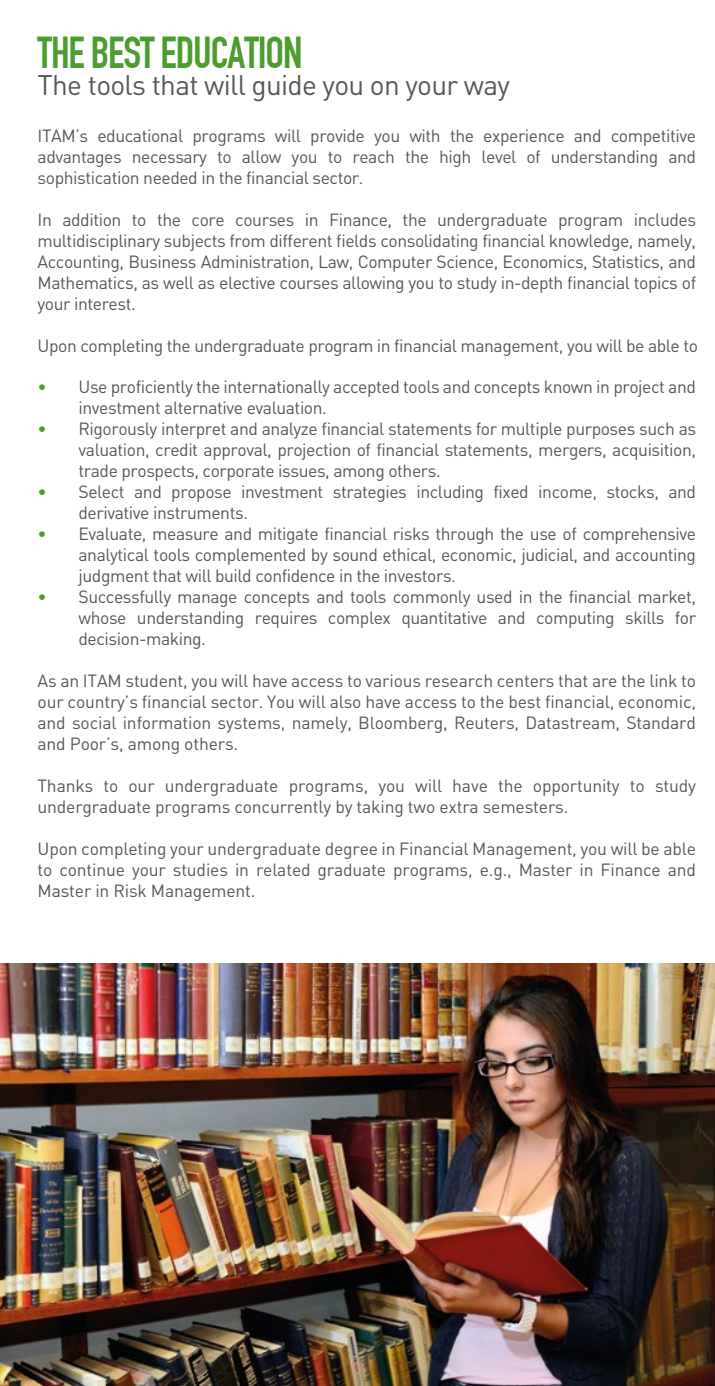
<style>
.page{position:relative;width:715px;height:1386px;background:#fff}
.page>*{position:absolute;margin:0;border:0;box-sizing:border-box;transform-origin:0 0}
.t1{font:700 43.75px "DIN Condensed";letter-spacing:-.025em;color:#4c9c2e}
.t2{font:28px "DIN Pro";letter-spacing:-.025em;color:#575756}
.t3{font:17.5px/21px "DIN Pro";letter-spacing:-.025em;color:#575756;text-align:justify}
.t4{font:17.5px "DIN Pro";color:#4c9c2e}
</style>
<div class="page">
<img style="left:0;top:963px;width:714px;height:423px">
<img style="left:628px;top:963px;width:86px;height:135px">
<h1 class="t1" style="left:38px;top:27px;width:266px">THE BEST EDUCATION</h1>
<h2 class="t2" style="left:38px;top:63px;width:473px">The tools that will guide you on your way</h2>
<p class="t3" style="left:38px;top:123px;width:659px">ITAM’s educational programs will provide you with the experience and competitive advantages necessary to allow you to reach the high level of understanding and sophistication needed in the financial sector.</p>
<p class="t3" style="left:38px;top:207px;width:659px">In addition to the core courses in Finance, the undergraduate program includes multidisciplinary subjects from different fields consolidating financial knowledge, namely, Accounting, Business Administration, Law, Computer Science, Economics, Statistics, and Mathematics, as well as elective courses allowing you to study in-depth financial topics of your interest.</p>
<p class="t3" style="left:38px;top:333px;width:661px">Upon completing the undergraduate program in financial management, you will be able to</p>
<p class="t3" style="left:78px;top:374px;width:618px;text-align:left">Use proficiently the internationally accepted tools and concepts known in project and investment alternative evaluation.<br>Rigorously interpret and analyze financial statements for multiple purposes such as valuation, credit approval, projection of financial statements, mergers, acquisition, trade prospects, corporate issues, among others.<br>Select and propose investment strategies including fixed income, stocks, and derivative instruments.<br>Evaluate, measure and mitigate financial risks through the use of comprehensive analytical tools complemented by sound ethical, economic, judicial, and accounting judgment that will build confidence in the investors.<br>Successfully manage concepts and tools commonly used in the financial market, whose understanding requires complex quantitative and computing skills for decision-making.</p>
<p class="t4" style="left:38px;top:373px;width:11px">•</p>
<p class="t4" style="left:38px;top:415px;width:11px">•</p>
<p class="t4" style="left:38px;top:478px;width:11px">•</p>
<p class="t4" style="left:38px;top:520px;width:11px">•</p>
<p class="t4" style="left:38px;top:583px;width:11px">•</p>
<p class="t3" style="left:38px;top:669px;width:659px">As an ITAM student, you will have access to various research centers that are the link to our country’s financial sector. You will also have access to the best financial, economic, and social information systems, namely, Bloomberg, Reuters, Datastream, Standard and Poor’s, among others.</p>
<p class="t3" style="left:38px;top:774px;width:659px">Thanks to our undergraduate programs, you will have the opportunity to study undergraduate programs concurrently by taking two extra semesters.</p>
<p class="t3" style="left:38px;top:837px;width:659px">Upon completing your undergraduate degree in Financial Management, you will be able to continue your studies in related graduate programs, e.g., Master in Finance and Master in Risk Management.</p>
</div>
